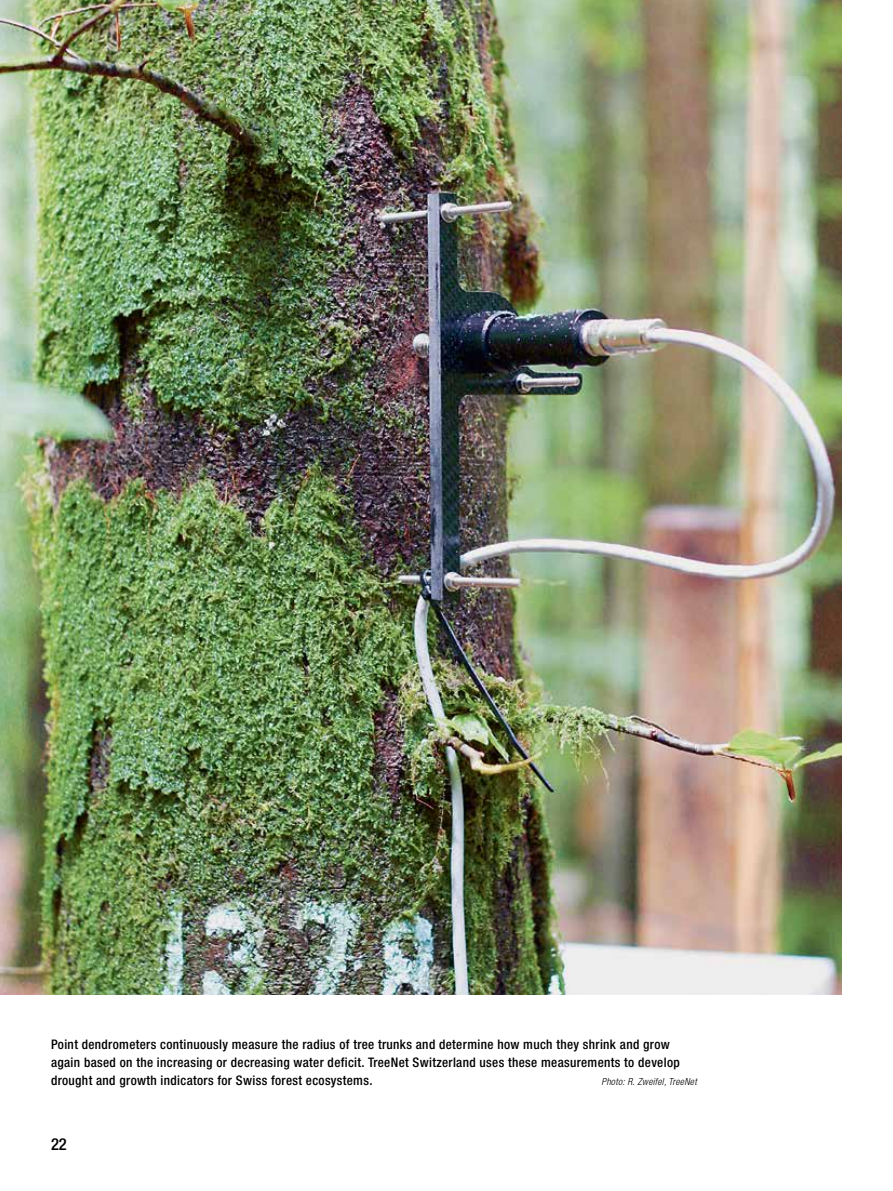
<style>
.page{position:relative;width:893px;height:1191px;background:#fff}
.page>*{position:absolute;margin:0;border:0;box-sizing:border-box;transform-origin:0 0}
.t1{font:500 condensed 16.5px "Helvetica Neue LT Std";color:#000}
.t2{font:500 condensed 13.2px/18px "Helvetica Neue LT Std";letter-spacing:.025em;color:#000}
.t3{font:italic 300 condensed 9.75px "Helvetica Neue LT Std";letter-spacing:.03em;color:#000}
</style>
<div class="page">
<img style="left:0;top:0;width:842px;height:995px">
<p class="t2" style="left:51px;top:1035px;width:630px">Point dendrometers continuously measure the radius of tree trunks and determine how much they shrink and grow again based on the increasing or decreasing water deficit. TreeNet Switzerland uses these measurements to develop drought and growth indicators for Swiss forest ecosystems.</p>
<p class="t3" style="left:601px;top:1076px;width:97px">Photo: R. Zweifel, TreeNet</p>
<p class="t1" style="left:51px;top:1134px;width:17px">22</p>
</div>
